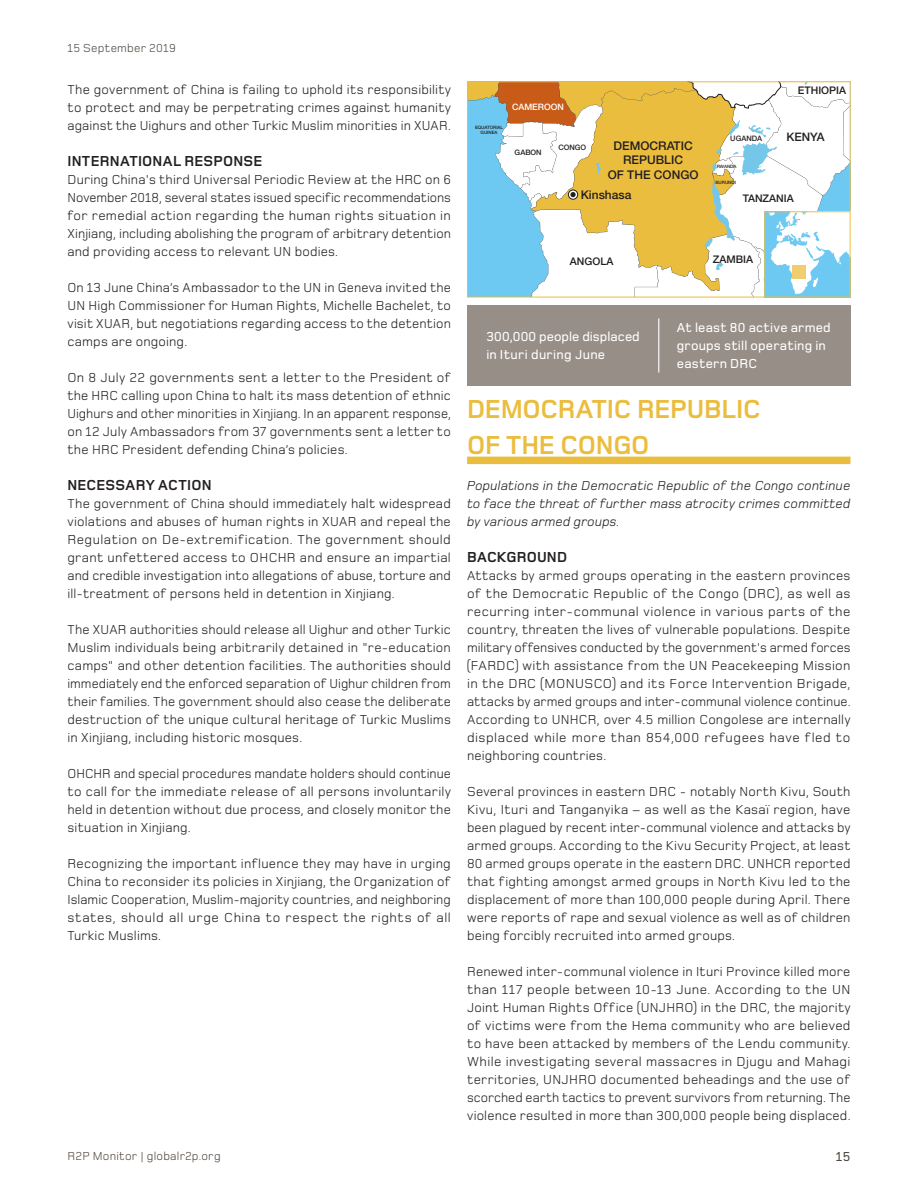
<style>
.page{position:relative;width:918px;height:1188px;background:#fff}
.page>*{position:absolute;margin:0;border:0;box-sizing:border-box;transform-origin:0 0}
.t1{font:700 27px/36px "Foundry Monoline";letter-spacing:-.01em;color:#ebbd3e}
.t2{font:700 15px "Foundry Monoline";letter-spacing:.01em;color:#231f20}
.t3{font:13.5px/18px "Foundry Monoline";letter-spacing:.015em;color:#231f20;text-align:justify}
.t4{font:italic 13.5px/18px "Foundry Monoline";letter-spacing:.015em;color:#231f20;text-align:justify}
.t5{font:500 13.5px/18px "Foundry Monoline";letter-spacing:.015em;color:#fff}
.t6{font:500 13.5px "Foundry Monoline";color:#524941}
.t7{font:12px "Foundry Monoline";letter-spacing:.02em;color:#524941}
.t8{font:500 12px/14.4px "Helvetica Neue";color:#231f20;text-align:center}
.t9{font:500 11.7px "Helvetica Neue";color:#231f20}
.t10{font:500 10.5px "Helvetica Neue";color:#231f20}
.t11{font:500 8.85px "Helvetica Neue";color:#fff}
.t12{font:500 7.5px "Helvetica Neue";color:#231f20}
.t13{font:500 4.5px/5.2px "Helvetica Neue";color:#231f20;text-align:center}
</style>
<div class="page">
<div style="left:467px;top:457px;width:383px;height:7px;background:#ebbd3e"></div>
<svg style="left:467px;top:81px;width:384px;height:216px"></svg>
<div style="left:793px;top:265px;width:13px;height:13px;background:#f0cd6e"></div>
<div style="left:467px;top:305px;width:383px;height:81px;background:#988e88"></div>
<hr style="left:658px;top:318px;width:1px;height:54px;background:#fff">
<p class="t7" style="left:68px;top:41px;width:110px">15 September 2019</p>
<p class="t3" style="left:68px;top:80px;width:385px">The government of China is failing to uphold its responsibility to protect and may be perpetrating crimes against humanity against the Uighurs and other Turkic Muslim minorities in XUAR.</p>
<p class="t2" style="left:68px;top:152px;width:196px">INTERNATIONAL RESPONSE</p>
<p class="t3" style="left:68px;top:170px;width:385px">During China's third Universal Periodic Review at the HRC on 6<br>November 2018, several states issued specific recommendations for remedial action regarding the human rights situation in Xinjiang, including abolishing the program of arbitrary detention and providing access to relevant UN bodies.</p>
<p class="t3" style="left:68px;top:278px;width:385px">On 13 June China’s Ambassador to the UN in Geneva invited the UN High Commissioner for Human Rights, Michelle Bachelet, to visit XUAR, but negotiations regarding access to the detention camps are ongoing.</p>
<p class="t3" style="left:68px;top:368px;width:385px">On 8 July 22 governments sent a letter to the President of the HRC calling upon China to halt its mass detention of ethnic Uighurs and other minorities in Xinjiang. In an apparent response, on 12 July Ambassadors from 37 governments sent a letter to the HRC President defending China’s policies.</p>
<p class="t2" style="left:68px;top:476px;width:146px">NECESSARY ACTION</p>
<p class="t3" style="left:68px;top:494px;width:385px">The government of China should immediately halt widespread violations and abuses of human rights in XUAR and repeal the Regulation on De-extremification. The government should grant unfettered access to OHCHR and ensure an impartial and credible investigation into allegations of abuse, torture and ill-treatment of persons held in detention in Xinjiang.</p>
<p class="t3" style="left:68px;top:620px;width:385px">The XUAR authorities should release all Uighur and other Turkic Muslim individuals being arbitrarily detained in "re-education camps" and other detention facilities. The authorities should immediately end the enforced separation of Uighur children from their families. The government should also cease the deliberate destruction of the unique cultural heritage of Turkic Muslims in Xinjiang, including historic mosques.</p>
<p class="t3" style="left:68px;top:764px;width:385px">OHCHR and special procedures mandate holders should continue to call for the immediate release of all persons involuntarily held in detention without due process, and closely monitor the situation in Xinjiang.</p>
<p class="t3" style="left:68px;top:854px;width:385px">Recognizing the important influence they may have in urging China to reconsider its policies in Xinjiang, the Organization of Islamic Cooperation, Muslim-majority countries, and neighboring states, should all urge China to respect the rights of all Turkic Muslims.</p>
<p class="t7" style="left:68px;top:1149px;width:155px">R2P Monitor | globalr2p.org</p>
<p class="t13" style="left:475px;top:125px;width:30px">EQUATORIAL<br>GUINEA</p>
<p class="t11" style="left:512px;top:102px;width:53px">CAMEROON</p>
<p class="t12" style="left:515px;top:147px;width:29px">GABON</p>
<p class="t12" style="left:558px;top:143px;width:29px">CONGO</p>
<p class="t8" style="left:608px;top:138px;width:92px">DEMOCRATIC<br>REPUBLIC<br>OF THE CONGO</p>
<p class="t8" style="left:581px;top:187px;width:52px">Kinshasa</p>
<p class="t12" style="left:730px;top:133px;width:33px">UGANDA</p>
<p class="t13" style="left:717px;top:164px;width:21px">RWANDA</p>
<p class="t13" style="left:715px;top:180px;width:22px">BURUNDI</p>
<p class="t10" style="left:798px;top:84px;width:50px">ETHIOPIA</p>
<p class="t9" style="left:786px;top:130px;width:40px">KENYA</p>
<p class="t10" style="left:743px;top:192px;width:52px">TANZANIA</p>
<p class="t10" style="left:570px;top:255px;width:45px">ANGOLA</p>
<p class="t10" style="left:713px;top:253px;width:42px">ZAMBIA</p>
<p class="t5" style="left:487px;top:327px;width:155px">300,000 people displaced in Ituri during June</p>
<p class="t5" style="left:677px;top:319px;width:155px">At least 80 active armed groups still operating in eastern DRC</p>
<h1 class="t1" style="left:467px;top:391px;width:295px">DEMOCRATIC REPUBLIC<br>OF THE CONGO</h1>
<p class="t4" style="left:467px;top:476px;width:385px">Populations in the Democratic Republic of the Congo continue to face the threat of further mass atrocity crimes committed by various armed groups.</p>
<p class="t2" style="left:467px;top:548px;width:102px">BACKGROUND</p>
<p class="t3" style="left:467px;top:566px;width:385px">Attacks by armed groups operating in the eastern provinces of the Democratic Republic of the Congo (DRC), as well as recurring inter-communal violence in various parts of the country, threaten the lives of vulnerable populations. Despite military offensives conducted by the government's armed forces (FARDC) with assistance from the UN Peacekeeping Mission in the DRC (MONUSCO) and its Force Intervention Brigade, attacks by armed groups and inter-communal violence continue.<br>According to UNHCR, over 4.5 million Congolese are internally displaced while more than 854,000 refugees have fled to neighboring countries.</p>
<p class="t3" style="left:467px;top:782px;width:385px">Several provinces in eastern DRC - notably North Kivu, South Kivu, Ituri and Tanganyika – as well as the Kasaï region, have been plagued by recent inter-communal violence and attacks by armed groups. According to the Kivu Security Project, at least 80 armed groups operate in the eastern DRC. UNHCR reported that fighting amongst armed groups in North Kivu led to the displacement of more than 100,000 people during April. There were reports of rape and sexual violence as well as of children being forcibly recruited into armed groups.</p>
<p class="t3" style="left:467px;top:962px;width:385px">Renewed inter-communal violence in Ituri Province killed more than 117 people between 10-13 June. According to the UN Joint Human Rights Office (UNJHRO) in the DRC, the majority of victims were from the Hema community who are believed to have been attacked by members of the Lendu community.<br>While investigating several massacres in Djugu and Mahagi territories, UNJHRO documented beheadings and the use of scorched earth tactics to prevent survivors from returning. The violence resulted in more than 300,000 people being displaced.</p>
<p class="t6" style="left:836px;top:1149px;width:16px">15</p>
</div>
